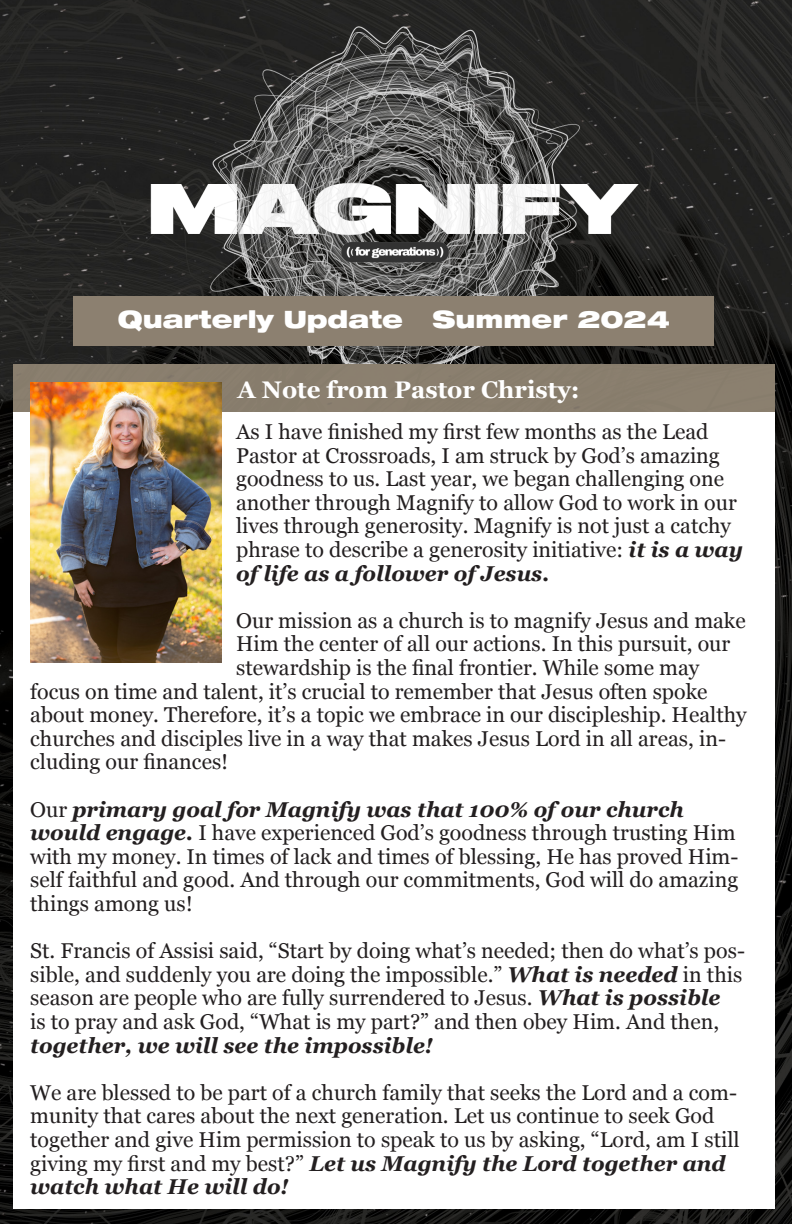
<style>
.page{position:relative;width:792px;height:1224px;background:#fff}
.page>*{position:absolute;margin:0;border:0;box-sizing:border-box;transform-origin:0 0}
.t1{font:900 expanded 24px "Helvetica Neue LT Std";color:#fff}
.t2{font:700 24px "Georgia";color:#fff}
.t3{font:21.4px/23.6px "Georgia";color:#231f20}
.s1{font-weight:700;font-style:italic}
</style>
<div class="page">
<img style="left:0;top:0;width:792px;height:1224px">
<div style="left:13px;top:382px;width:762px;height:826px;background:#fff"></div>
<img style="left:13px;top:0;width:764px;height:424px">
<div style="left:13px;top:364px;width:762px;height:47px;background:#897e6e"></div>
<img style="left:30px;top:383px;width:192px;height:280px">
<div style="left:74px;top:296px;width:640px;height:49px;background:#8c8070"></div>
<p class="t1" style="left:118px;top:304px;width:554px">Quarterly Update Summer 2024</p>
<p class="t2" style="left:238px;top:372px;width:344px">A Note from Pastor Christy:</p>
<p class="t3" style="left:236px;top:419px;width:508px">As I have finished my first few months as the Lead Pastor at Crossroads, I am struck by God’s amazing goodness to us. Last year, we began challenging one another through Magnify to allow God to work in our lives through generosity. Magnify is not just a catchy phrase to describe a generosity initiative: <span class="s1">it is a way of life as a follower of Jesus.</span></p>
<p class="t3" style="left:236px;top:608px;width:511px">Our mission as a church is to magnify Jesus and make</p>
<p class="t3" style="left:236px;top:631px;width:496px">Him the center of all our actions. In this pursuit, our</p>
<p class="t3" style="left:236px;top:655px;width:465px">stewardship is the final frontier. While some may</p>
<p class="t3" style="left:30px;top:679px;width:679px">focus on time and talent, it’s crucial to remember that Jesus often spoke</p>
<p class="t3" style="left:30px;top:702px;width:718px">about money. Therefore, it’s a topic we embrace in our discipleship. Healthy</p>
<p class="t3" style="left:30px;top:726px;width:697px">churches and disciples live in a way that makes Jesus Lord in all areas, in-</p>
<p class="t3" style="left:30px;top:749px;width:200px">cluding our finances!</p>
<p class="t3" style="left:30px;top:797px;width:710px">Our <span class="s1">primary goal for Magnify was that 100% of our church would engage.</span> I have experienced God’s goodness through trusting Him with my money. In times of lack and times of blessing, He has proved Him&shy;self faithful and good. And through our commitments, God will do amazing things among us!</p>
<p class="t3" style="left:30px;top:938px;width:716px">St. Francis of Assisi said, “Start by doing what’s needed; then do what’s pos&shy;sible, and suddenly you are doing the impossible.” <span class="s1">What is needed</span> in this season are people who are fully surrendered to Jesus. <span class="s1">What is possible<br></span>is to pray and ask God, “What is my part?” and then obey Him. And then, <span class="s1">together, we will see the impossible!</span></p>
<p class="t3" style="left:30px;top:1080px;width:711px">We are blessed to be part of a church family that seeks the Lord and a com&shy;munity that cares about the next generation. Let us continue to seek God together and give Him permission to speak to us by asking, “Lord, am I still giving my first and my best?” <span class="s1">Let us Magnify the Lord together and watch what He will do!</span></p>
</div>
